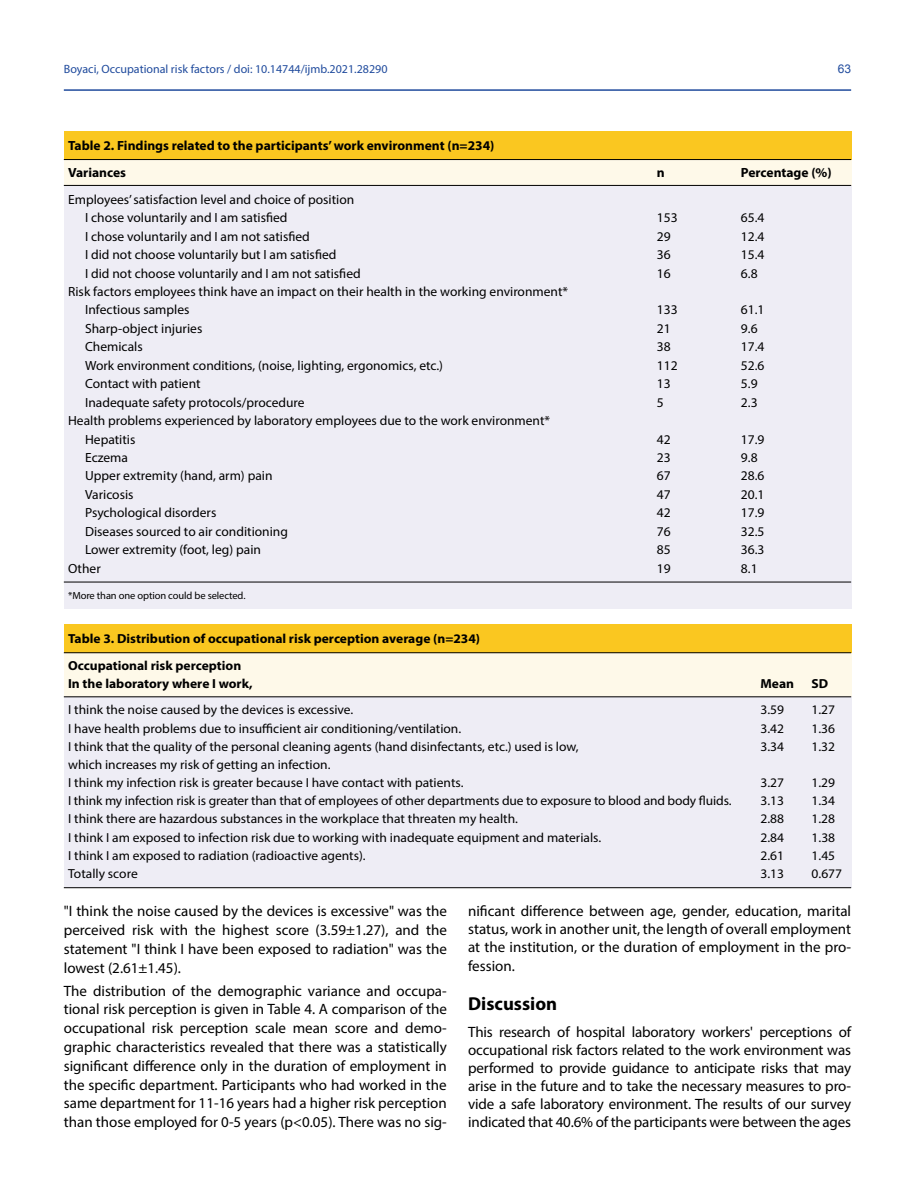
<style>
.page{position:relative;width:915px;height:1191px;background:#fff}
.page>*{position:absolute;margin:0;border:0;box-sizing:border-box;transform-origin:0 0}
.t1{font:700 18.75px "Myriad Pro";color:#000}
.t2{font:15px/18.8px "Myriad Pro";color:#000;text-align:justify}
.t3{font:13.35px/18.5px "Myriad Pro";color:#000}
.t4{font:700 13.35px/26.8px "Myriad Pro";color:#000}
.t5{font:13.05px/18.1px "Myriad Pro";color:#000}
.t6{font:700 13.05px/26.4px "Myriad Pro";color:#000}
.t7{font:12px "Myriad Pro";color:#204b9d}
.t8{font:12px "Arial";color:#204b9d}
.t9{font:10.35px "Myriad Pro";letter-spacing:-.01em;color:#000}
</style>
<div class="page">
<hr style="left:64px;top:89px;width:786px;height:2px;background:#204b9d">
<div style="left:64px;top:185px;width:786px;height:424px;background:#eeedf5"></div>
<div style="left:64px;top:131px;width:786px;height:28px;background:#fac720"></div>
<svg style="left:64px;top:160px;width:786px;height:25px;background:#fcf7e7"></svg>
<hr style="left:64px;top:159px;width:786px;height:1px;background:#000">
<hr style="left:64px;top:185px;width:786px;height:1px;background:#000">
<hr style="left:64px;top:582px;width:786px;height:1px;background:#000">
<div style="left:64px;top:697px;width:786px;height:191px;background:#eeedf5"></div>
<div style="left:64px;top:624px;width:786px;height:28px;background:#fac720"></div>
<div style="left:64px;top:653px;width:786px;height:43px;background:#fef9e9"></div>
<hr style="left:64px;top:652px;width:786px;height:1px;background:#000">
<hr style="left:64px;top:696px;width:786px;height:1px;background:#000">
<hr style="left:64px;top:887px;width:786px;height:1px;background:#000">
<p class="t7" style="left:64px;top:61px;width:325px">Boyaci, Occupational risk factors / doi: 10.14744/ijmb.2021.28290</p>
<p class="t8" style="left:837px;top:60px;width:15px">63</p>
<p class="t4" style="left:68px;top:132px;width:427px">Table 2. Findings related to the participants’ work environment (n=234)<br>Variances</p>
<p class="t3" style="left:85px;top:190px;width:270px;text-indent:-17px">Employees’ satisfaction level and choice of position<br>I chose voluntarily and I am satisfied</p>
<p class="t4" style="left:656px;top:159px;width:9px">n</p>
<p class="t4" style="left:740px;top:159px;width:92px">Percentage (%)</p>
<p class="t3" style="left:656px;top:208px;width:22px">153</p>
<p class="t3" style="left:740px;top:208px;width:25px">65.4</p>
<p class="t3" style="left:85px;top:227px;width:226px">I chose voluntarily and I am not satisfied</p>
<p class="t3" style="left:656px;top:227px;width:15px">29</p>
<p class="t3" style="left:740px;top:227px;width:25px">12.4</p>
<p class="t3" style="left:85px;top:245px;width:253px">I did not choose voluntarily but I am satisfied</p>
<p class="t3" style="left:656px;top:245px;width:15px">36</p>
<p class="t3" style="left:740px;top:245px;width:25px">15.4</p>
<p class="t3" style="left:85px;top:264px;width:277px">I did not choose voluntarily and I am not satisfied</p>
<p class="t3" style="left:656px;top:264px;width:15px">16</p>
<p class="t3" style="left:740px;top:264px;width:18px">6.8</p>
<p class="t3" style="left:85px;top:282px;width:484px;text-indent:-17px">Risk factors employees think have an impact on their health in the working environment*<br>Infectious samples</p>
<p class="t3" style="left:656px;top:300px;width:22px">133</p>
<p class="t3" style="left:740px;top:300px;width:25px">61.1</p>
<p class="t3" style="left:85px;top:319px;width:119px">Sharp-object injuries</p>
<p class="t3" style="left:656px;top:319px;width:15px">21</p>
<p class="t3" style="left:740px;top:319px;width:18px">9.6</p>
<p class="t3" style="left:85px;top:337px;width:59px">Chemicals</p>
<p class="t3" style="left:656px;top:337px;width:15px">38</p>
<p class="t3" style="left:740px;top:337px;width:25px">17.4</p>
<p class="t3" style="left:85px;top:356px;width:359px">Work environment conditions, (noise, lighting, ergonomics, etc.)</p>
<p class="t3" style="left:656px;top:356px;width:22px">112</p>
<p class="t3" style="left:740px;top:356px;width:25px">52.6</p>
<p class="t3" style="left:85px;top:374px;width:117px">Contact with patient</p>
<p class="t3" style="left:656px;top:374px;width:15px">13</p>
<p class="t3" style="left:740px;top:374px;width:18px">5.9</p>
<p class="t3" style="left:85px;top:393px;width:221px">Inadequate safety protocols/procedure</p>
<p class="t3" style="left:656px;top:393px;width:8px">5</p>
<p class="t3" style="left:740px;top:393px;width:18px">2.3</p>
<p class="t3" style="left:85px;top:411px;width:466px;text-indent:-17px">Health problems experienced by laboratory employees due to the work environment*<br>Hepatitis</p>
<p class="t3" style="left:656px;top:429px;width:15px">42</p>
<p class="t3" style="left:740px;top:429px;width:25px">17.9</p>
<p class="t3" style="left:85px;top:448px;width:44px">Eczema</p>
<p class="t3" style="left:656px;top:448px;width:15px">23</p>
<p class="t3" style="left:740px;top:448px;width:18px">9.8</p>
<p class="t3" style="left:85px;top:466px;width:189px">Upper extremity (hand, arm) pain</p>
<p class="t3" style="left:656px;top:466px;width:15px">67</p>
<p class="t3" style="left:740px;top:466px;width:25px">28.6</p>
<p class="t3" style="left:85px;top:485px;width:50px">Varicosis</p>
<p class="t3" style="left:656px;top:485px;width:15px">47</p>
<p class="t3" style="left:740px;top:485px;width:25px">20.1</p>
<p class="t3" style="left:85px;top:503px;width:133px">Psychological disorders</p>
<p class="t3" style="left:656px;top:503px;width:15px">42</p>
<p class="t3" style="left:740px;top:503px;width:25px">17.9</p>
<p class="t3" style="left:85px;top:522px;width:204px">Diseases sourced to air conditioning</p>
<p class="t3" style="left:656px;top:522px;width:15px">76</p>
<p class="t3" style="left:740px;top:522px;width:25px">32.5</p>
<p class="t3" style="left:85px;top:540px;width:177px">Lower extremity (foot, leg) pain</p>
<p class="t3" style="left:656px;top:540px;width:15px">85</p>
<p class="t3" style="left:740px;top:540px;width:25px">36.3</p>
<p class="t3" style="left:68px;top:558px;width:34px">Other</p>
<p class="t3" style="left:656px;top:558px;width:15px">19</p>
<p class="t3" style="left:740px;top:558px;width:18px">8.1</p>
<p class="t9" style="left:68px;top:589px;width:179px">*More than one option could be selected.</p>
<p class="t6" style="left:68px;top:625px;width:413px">Table 3. Distribution of occupational risk perception average (n=234)<br>Occupational risk perception</p>
<p class="t6" style="left:68px;top:670px;width:186px">In the laboratory where I work,</p>
<p class="t6" style="left:760px;top:670px;width:35px">Mean</p>
<p class="t6" style="left:811px;top:670px;width:18px">SD</p>
<p class="t5" style="left:68px;top:701px;width:286px">I think the noise caused by the devices is excessive.</p>
<p class="t5" style="left:760px;top:701px;width:25px">3.59</p>
<p class="t5" style="left:811px;top:701px;width:25px">1.27</p>
<p class="t5" style="left:68px;top:719px;width:394px">I have health problems due to insufficient air conditioning/ventilation.</p>
<p class="t5" style="left:760px;top:719px;width:25px">3.42</p>
<p class="t5" style="left:811px;top:719px;width:25px">1.36</p>
<p class="t5" style="left:68px;top:737px;width:512px">I think that the quality of the personal cleaning agents (hand disinfectants, etc.) used is low,</p>
<p class="t5" style="left:760px;top:737px;width:25px">3.34</p>
<p class="t5" style="left:811px;top:737px;width:25px">1.32</p>
<p class="t5" style="left:68px;top:755px;width:396px">which increases my risk of getting an infection.<br>I think my infection risk is greater because I have contact with patients.</p>
<p class="t5" style="left:760px;top:773px;width:25px">3.27</p>
<p class="t5" style="left:811px;top:773px;width:25px">1.29</p>
<p class="t5" style="left:68px;top:791px;width:664px">I think my infection risk is greater than that of employees of other departments due to exposure to blood and body fluids.</p>
<p class="t5" style="left:760px;top:791px;width:25px">3.13</p>
<p class="t5" style="left:811px;top:791px;width:25px">1.34</p>
<p class="t5" style="left:68px;top:809px;width:451px">I think there are hazardous substances in the workplace that threaten my health.</p>
<p class="t5" style="left:760px;top:809px;width:25px">2.88</p>
<p class="t5" style="left:811px;top:809px;width:25px">1.28</p>
<p class="t5" style="left:68px;top:828px;width:534px">I think I am exposed to infection risk due to working with inadequate equipment and materials.</p>
<p class="t5" style="left:760px;top:828px;width:25px">2.84</p>
<p class="t5" style="left:811px;top:828px;width:25px">1.38</p>
<p class="t5" style="left:68px;top:846px;width:299px">I think I am exposed to radiation (radioactive agents).</p>
<p class="t5" style="left:760px;top:846px;width:25px">2.61</p>
<p class="t5" style="left:811px;top:846px;width:25px">1.45</p>
<p class="t5" style="left:68px;top:864px;width:71px">Totally score</p>
<p class="t5" style="left:760px;top:864px;width:25px">3.13</p>
<p class="t5" style="left:811px;top:864px;width:32px">0.677</p>
<p class="t2" style="left:64px;top:901px;width:384px">"I think the noise caused by the devices is excessive" was the perceived risk with the highest score (3.59±1.27), and the statement "I think I have been exposed to radiation" was the lowest (2.61±1.45).</p>
<p class="t2" style="left:64px;top:981px;width:384px">The distribution of the demographic variance and occupa&shy;tional risk perception is given in Table 4. A comparison of the occupational risk perception scale mean score and demo&shy;graphic characteristics revealed that there was a statistically significant difference only in the duration of employment in the specific department. Participants who had worked in the same department for 11-16 years had a higher risk perception than those employed for 0-5 years (p&lt;0.05). There was no sig-</p>
<p class="t2" style="left:468px;top:902px;width:384px;line-height:18.1px">nificant difference between age, gender, education, marital status, work in another unit, the length of overall employment at the institution, or the duration of employment in the pro&shy;fession.</p>
<p class="t1" style="left:468px;top:991px;width:91px">Discussion</p>
<p class="t2" style="left:468px;top:1022px;width:384px;line-height:18.1px">This research of hospital laboratory workers' perceptions of occupational risk factors related to the work environment was performed to provide guidance to anticipate risks that may arise in the future and to take the necessary measures to pro&shy;vide a safe laboratory environment. The results of our survey indicated that 40.6% of the participants were between the ages</p>
</div>
